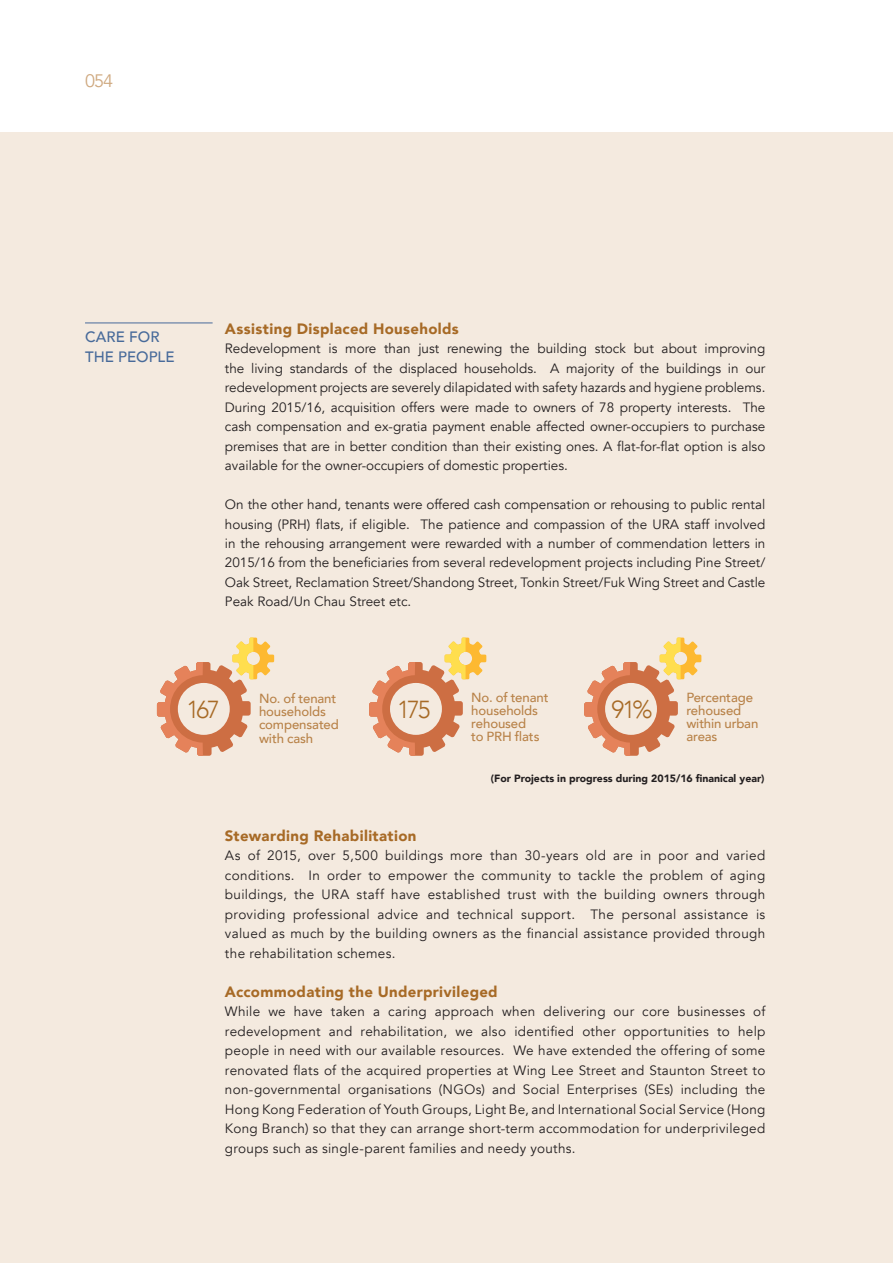
<style>
.page{position:relative;width:893px;height:1263px;background:#f4eadf}
.page>*{position:absolute;margin:0;border:0;box-sizing:border-box;transform-origin:0 0}
.t1{font:300 24.6px "Avenir";letter-spacing:-.09em;color:#a76a26}
.t2{font:18px "Avenir";color:#cfa980}
.t3{font:900 15px "Avenir";letter-spacing:.025em;color:#a76a26}
.t4{font:500 15px/19.5px "Avenir";letter-spacing:.005em;color:#476a9a}
.t5{font:13.5px/19.5px "Avenir";letter-spacing:.01em;color:#231f20;text-align:justify}
.t6{font:500 13.2px/13.2px "Avenir";letter-spacing:-.01em;color:#b88248}
.t7{font:900 10.5px "Avenir";color:#231f20}
</style>
<div class="page">
<div style="left:0;top:0;width:893px;height:132px;background:#fff"></div>
<hr style="left:85px;top:323px;width:128px;height:1px;background:#476a9a">
<svg style="left:584px;top:638px;width:117px;height:118px"></svg>
<svg style="left:157px;top:638px;width:117px;height:118px"></svg>
<svg style="left:369px;top:638px;width:117px;height:118px"></svg>
<h2 class="t2" style="left:85px;top:70px;width:30px">054</h2>
<p class="t4" style="left:85px;top:327px;width:91px">CARE FOR<br>THE PEOPLE</p>
<p class="t3" style="left:225px;top:315px;width:235px">Assisting Displaced Households</p>
<p class="t5" style="left:225px;top:339px;width:542px">Redevelopment is more than just renewing the building stock but about improving the living standards of the displaced households. A majority of the buildings in our redevelopment projects are severely dilapidated with safety hazards and hygiene problems.<br>During 2015/16, acquisition offers were made to owners of 78 property interests. The cash compensation and ex-gratia payment enable affected owner-occupiers to purchase premises that are in better condition than their existing ones. A flat-for-flat option is also available for the owner-occupiers of domestic properties.</p>
<p class="t5" style="left:225px;top:495px;width:542px">On the other hand, tenants were offered cash compensation or rehousing to public rental housing (PRH) flats, if eligible. The patience and compassion of the URA staff involved in the rehousing arrangement were rewarded with a number of commendation letters in 2015/16 from the beneficiaries from several redevelopment projects including Pine Street/ Oak Street, Reclamation Street/Shandong Street, Tonkin Street/Fuk Wing Street and Castle Peak Road/Un Chau Street etc.</p>
<h1 class="t1" style="left:186px;top:695px;width:35px">167</h1>
<p class="t6" style="left:471px;top:690px;width:79px">No. of tenant households rehoused<br>to PRH flats</p>
<p class="t6" style="left:259px;top:691px;width:81px">No. of tenant households compensated with cash</p>
<h1 class="t1" style="left:397px;top:695px;width:35px">175</h1>
<h1 class="t1" style="left:611px;top:695px;width:43px">91%</h1>
<p class="t6" style="left:686px;top:690px;width:74px">Percentage rehoused within urban areas</p>
<p class="t7" style="left:491px;top:769px;width:275px">(For Projects in progress during 2015/16 finanical year)</p>
<p class="t3" style="left:225px;top:822px;width:193px">Stewarding Rehabilitation</p>
<p class="t5" style="left:225px;top:846px;width:542px">As of 2015, over 5,500 buildings more than 30-years old are in poor and varied conditions. In order to empower the community to tackle the problem of aging buildings, the URA staff have established trust with the building owners through providing professional advice and technical support. The personal assistance is valued as much by the building owners as the financial assistance provided through the rehabilitation schemes.</p>
<p class="t3" style="left:225px;top:978px;width:274px">Accommodating the Underprivileged</p>
<p class="t5" style="left:225px;top:1002px;width:542px">While we have taken a caring approach when delivering our core businesses of redevelopment and rehabilitation, we also identified other opportunities to help people in need with our available resources. We have extended the offering of some renovated flats of the acquired properties at Wing Lee Street and Staunton Street to non-governmental organisations (NGOs) and Social Enterprises (SEs) including the Hong Kong Federation of Youth Groups, Light Be, and International Social Service (Hong Kong Branch) so that they can arrange short-term accommodation for underprivileged groups such as single-parent families and needy youths.</p>
</div>
